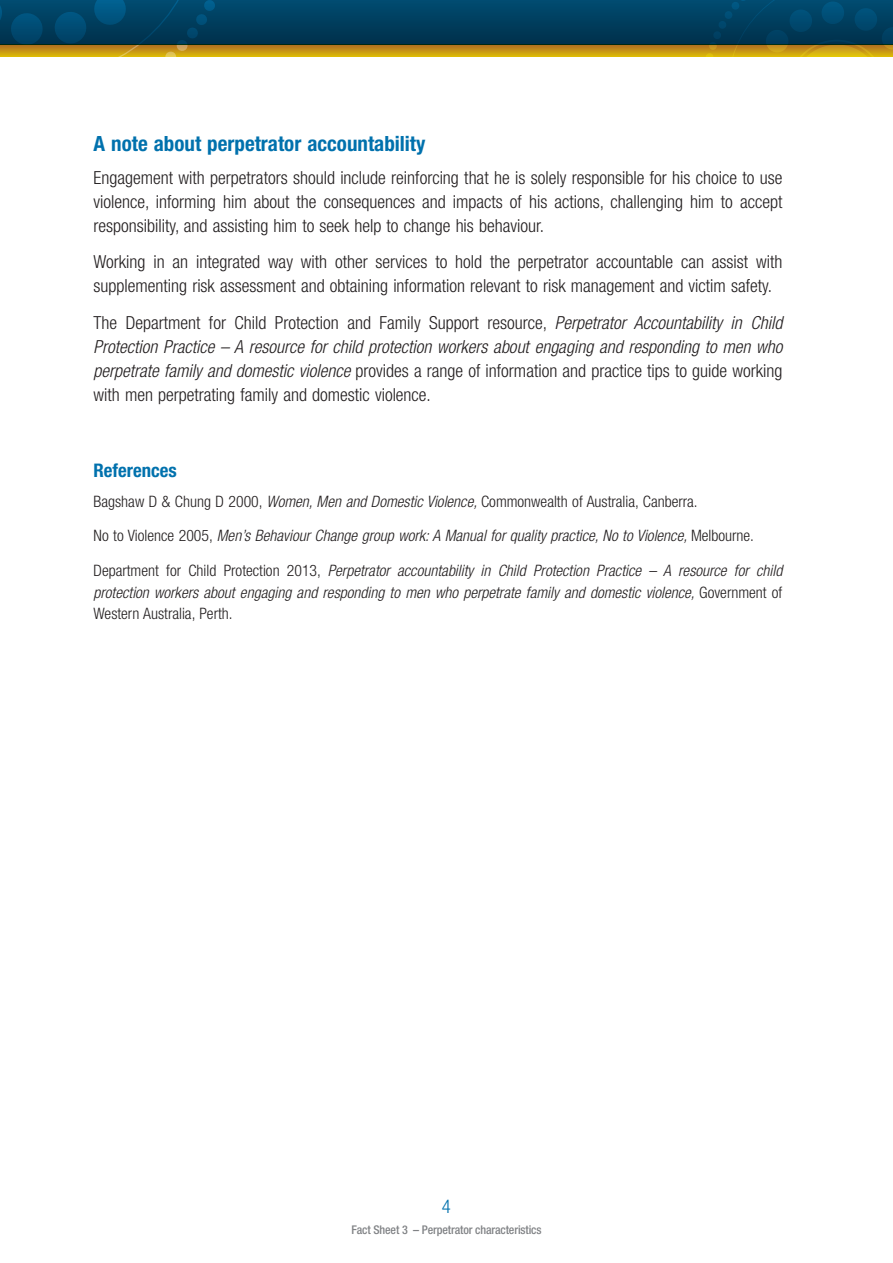
<style>
.page{position:relative;width:893px;height:1263px;background:#fff}
.page>*{position:absolute;margin:0;border:0;box-sizing:border-box;transform-origin:0 0}
.Heading_3{font:700 condensed 21px "Helvetica Neue LT Pro";color:#0071ad}
.Heading_3-2{font:700 condensed 18.75px "Helvetica Neue LT Pro";color:#0071ad}
.t1{font:300 condensed 18.75px "Helvetica Neue LT Pro";color:#0071ad}
.t2{font:300 condensed 18px/24px "Helvetica Neue LT Pro";color:#231f20;text-align:justify}
.t3{font:italic 300 condensed 15.75px/21.8px "Helvetica Neue LT Pro";color:#231f20;text-align:justify}
.t4{font:300 condensed 15.75px "Helvetica Neue LT Pro";color:#231f20}
.t5{font:500 condensed 12px "Helvetica Neue LT Pro";letter-spacing:-.01em;color:#808285}
.s1{font-style:italic}
.s2{font-style:normal}
</style>
<div class="page">
<div style="left:0;top:0;width:893px;height:44px;background:linear-gradient(to bottom,#004c71,#00314c)"></div>
<svg style="left:0;top:0;width:216px;height:44px;background:#004265"></svg>
<svg style="left:0;top:44px;width:705px;height:12px;background:#b48916"></svg>
<svg style="left:705px;top:0;width:188px;height:56px;background:#275151"></svg>
<p class="Heading_3" style="left:94px;top:131px;width:333px">A note about perpetrator accountability</p>
<p class="t2" style="left:94px;top:165px;width:690px">Engagement with perpetrators should include reinforcing that he is solely responsible for his choice to use violence, informing him about the consequences and impacts of his actions, challenging him to accept responsibility, and assisting him to seek help to change his behaviour.</p>
<p class="t2" style="left:94px;top:250px;width:690px">Working in an integrated way with other services to hold the perpetrator accountable can assist with supplementing risk assessment and obtaining information relevant to risk management and victim safety.</p>
<p class="t2" style="left:94px;top:311px;width:690px">The Department for Child Protection and Family Support resource, <span class="s1">Perpetrator Accountability in Child Protection Practice – A resource for child protection workers about engaging and responding to men who perpetrate family and domestic violence</span> provides a range of information and practice tips to guide working with men perpetrating family and domestic violence.</p>
<p class="Heading_3-2" style="left:94px;top:459px;width:85px">References</p>
<p class="t4" style="left:94px;top:492px;width:606px">Bagshaw D &amp; Chung D 2000, <span class="s1">Women, Men and Domestic Violence,</span> Commonwealth of Australia, Canberra.</p>
<p class="t3" style="left:94px;top:525px;width:662px"><span class="s2">No to Violence 2005,</span> Men’s Behaviour Change group work: A Manual for quality practice, No to Violence, <span class="s2">Melbourne.</span></p>
<p class="t3" style="left:94px;top:560px;width:690px"><span class="s2">Department for Child Protection 2013,</span> Perpetrator accountability in Child Protection Practice – A resource for child protection workers about engaging and responding to men who perpetrate family and domestic violence, <span class="s2">Government of Western Australia, Perth.</span></p>
<p class="t1" style="left:442px;top:1195px;width:10px">4</p>
<p class="t5" style="left:351px;top:1222px;width:192px">Fact Sheet 3 – Perpetrator characteristics</p>
<p class="t1" style="left:437px;top:1195px;width:19px">68</p>
</div>
